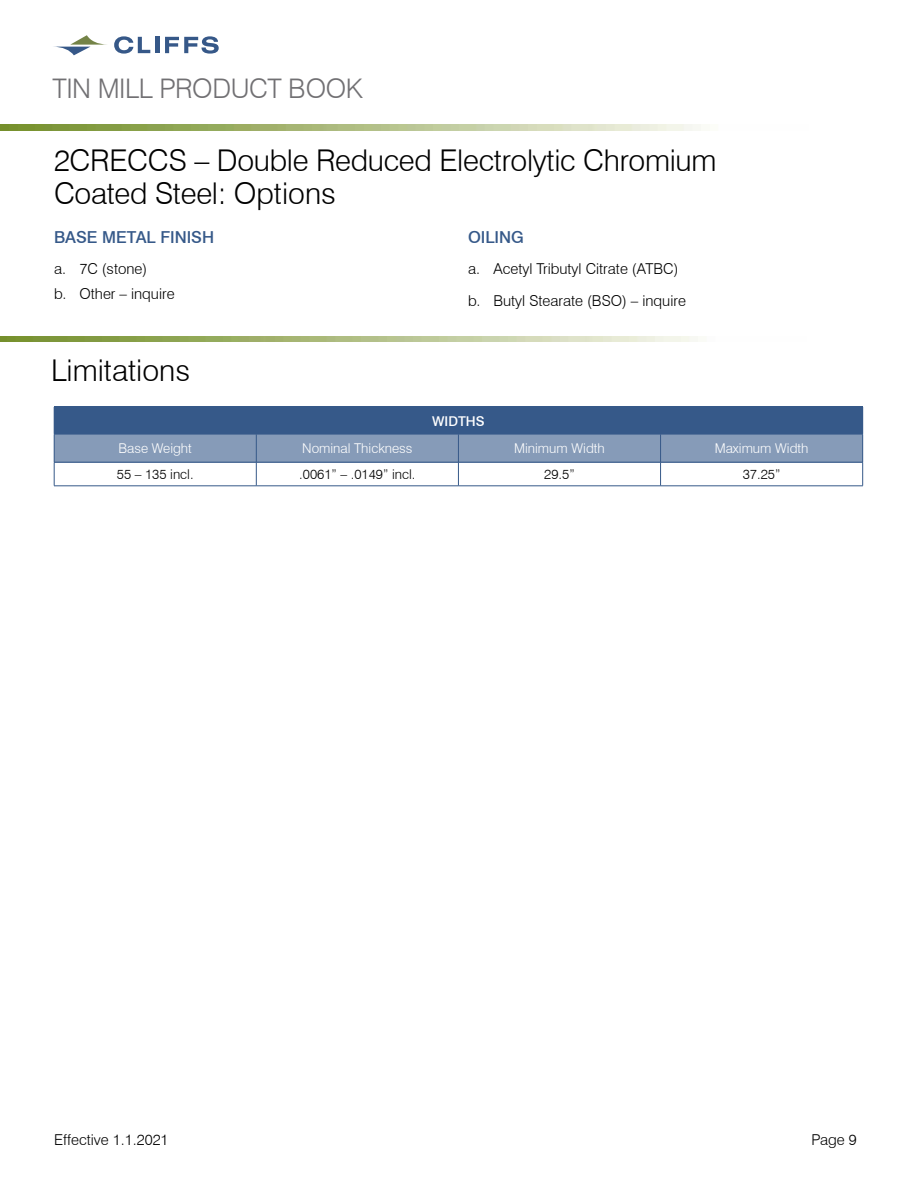
<style>
.page{position:relative;width:918px;height:1188px;background:#fff}
.page>*{position:absolute;margin:0;border:0;box-sizing:border-box;transform-origin:0 0}
.t1{font:300 30px/33px "Swiss 721 BT";letter-spacing:-.01em;color:#000}
.t2{font:300 27px "Swiss 721 BT";letter-spacing:-.015em;color:#717073}
.t3{font:500 16.5px "Swiss 721 BT";color:#365989}
.t4{font:300 15px "Swiss 721 BT";color:#000}
.t5{font:300 13.5px "Swiss 721 BT";color:#fff}
.t6{font:300 13.5px "Swiss 721 BT";color:#000}
.t7{font:500 13.5px "Swiss 721 BT";color:#fff}
</style>
<div class="page">
<img style="left:0;top:125px;width:701px;height:5px">
<svg style="left:114px;top:36px;width:36px;height:18px"></svg>
<hr style="left:155px;top:37px;width:4px;height:16px;background:#365888">
<svg style="left:165px;top:36px;width:54px;height:18px"></svg>
<svg style="left:54px;top:35px;width:53px;height:20px"></svg>
<img style="left:0;top:336px;width:698px;height:6px">
<div style="left:54px;top:407px;width:809px;height:27px;background:#365989"></div>
<div style="left:54px;top:434px;width:202px;height:28px;background:#869bb8"></div>
<div style="left:256px;top:434px;width:202px;height:28px;background:#869bb8"></div>
<div style="left:458px;top:434px;width:203px;height:28px;background:#869bb8"></div>
<div style="left:661px;top:434px;width:202px;height:28px;background:#869bb8"></div>
<hr style="left:54px;top:406px;width:202px;height:1px;background:#365989">
<hr style="left:256px;top:406px;width:202px;height:1px;background:#365989">
<hr style="left:458px;top:406px;width:203px;height:1px;background:#365989">
<hr style="left:661px;top:406px;width:202px;height:1px;background:#365989">
<hr style="left:54px;top:434px;width:202px;height:1px;background:#365989">
<hr style="left:256px;top:434px;width:202px;height:1px;background:#365989">
<hr style="left:458px;top:434px;width:203px;height:1px;background:#365989">
<hr style="left:661px;top:434px;width:202px;height:1px;background:#365989">
<hr style="left:54px;top:462px;width:202px;height:1px;background:#365989">
<svg style="left:54px;top:434px;width:1px;height:52px"></svg>
<hr style="left:256px;top:462px;width:202px;height:1px;background:#365989">
<svg style="left:256px;top:434px;width:1px;height:52px"></svg>
<hr style="left:458px;top:462px;width:203px;height:1px;background:#365989">
<svg style="left:458px;top:434px;width:1px;height:52px"></svg>
<hr style="left:661px;top:462px;width:202px;height:1px;background:#365989">
<svg style="left:660px;top:434px;width:1px;height:52px"></svg>
<svg style="left:862px;top:434px;width:1px;height:52px"></svg>
<hr style="left:54px;top:486px;width:202px;height:1px;background:#365989">
<hr style="left:256px;top:486px;width:202px;height:1px;background:#365989">
<hr style="left:458px;top:486px;width:203px;height:1px;background:#365989">
<hr style="left:661px;top:486px;width:202px;height:1px;background:#365989">
<h2 class="t2" style="left:52px;top:72px;width:312px">TIN MILL PRODUCT BOOK</h2>
<h1 class="t1" style="left:54px;top:144px;width:664px">2CRECCS – Double Reduced Electrolytic Chromium<br>Coated Steel: Options</h1>
<p class="t3" style="left:54px;top:227px;width:162px">BASE METAL FINISH</p>
<p class="t3" style="left:468px;top:227px;width:57px">OILING</p>
<p class="t4" style="left:54px;top:260px;width:95px">a. 7C (stone)</p>
<p class="t4" style="left:468px;top:260px;width:212px">a. Acetyl Tributyl Citrate (ATBC)</p>
<p class="t4" style="left:54px;top:285px;width:122px">b. Other – inquire</p>
<p class="t4" style="left:468px;top:291px;width:220px">b. Butyl Stearate (BSO) – inquire</p>
<h1 class="t1" style="left:51px;top:354px;width:141px">Limitations</h1>
<p class="t7" style="left:432px;top:413px;width:54px">WIDTHS</p>
<p class="t5" style="left:119px;top:440px;width:75px">Base Weight</p>
<p class="t5" style="left:302px;top:440px;width:112px">Nominal Thickness</p>
<p class="t5" style="left:514px;top:440px;width:92px">Minimum Width</p>
<p class="t5" style="left:715px;top:440px;width:95px">Maximum Width</p>
<p class="t6" style="left:117px;top:466px;width:78px">55 – 135 incl.</p>
<p class="t6" style="left:299px;top:466px;width:118px">.0061” – .0149” incl.</p>
<p class="t6" style="left:544px;top:466px;width:32px">29.5”</p>
<p class="t6" style="left:743px;top:466px;width:39px">37.25”</p>
<p class="t4" style="left:54px;top:1131px;width:116px">Effective 1.1.2021</p>
<p class="t4" style="left:812px;top:1131px;width:47px">Page 9</p>
</div>
